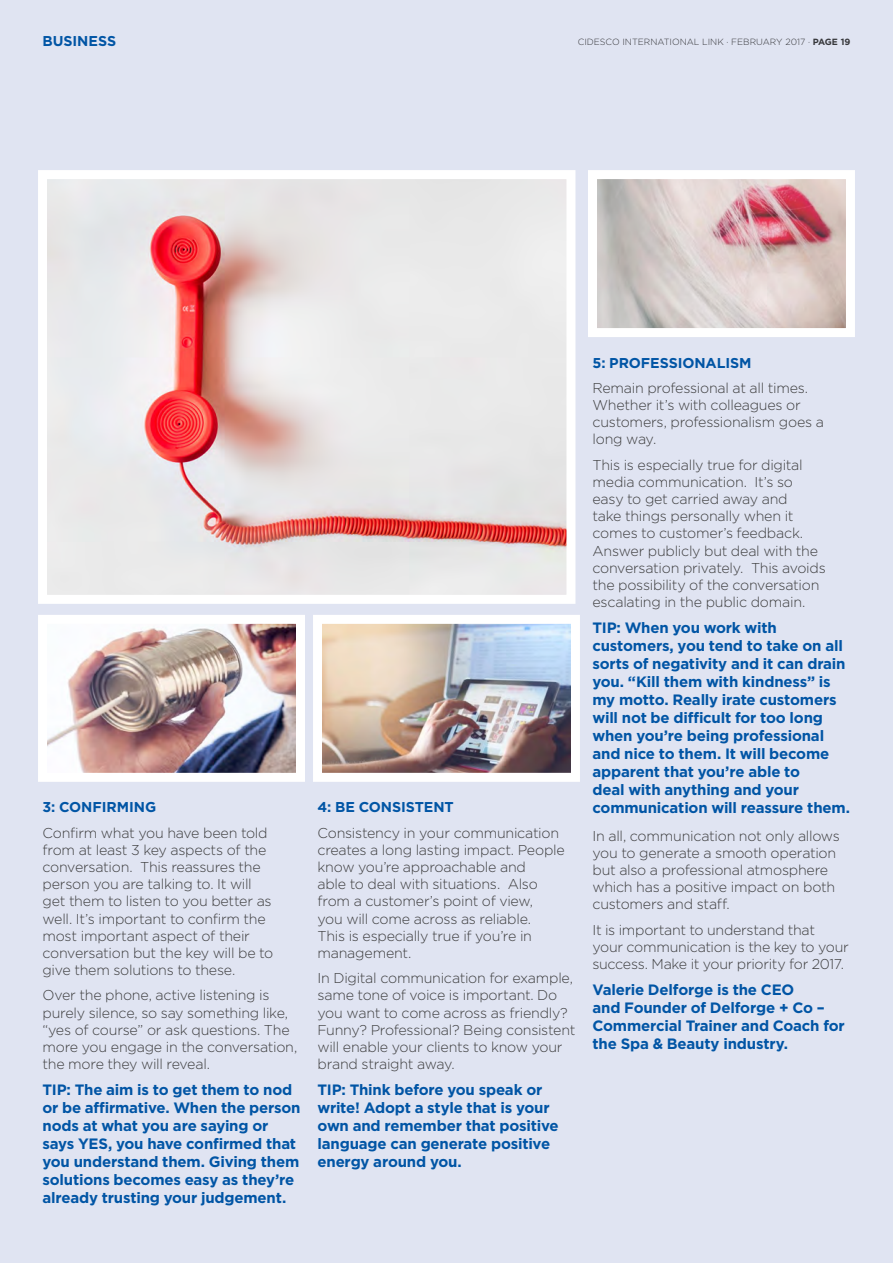
<style>
.page{position:relative;width:893px;height:1263px;background:#e0e4f2}
.page>*{position:absolute;margin:0;border:0;box-sizing:border-box;transform-origin:0 0}
.t1{font:700 15px/18px "Gotham";letter-spacing:-.015em;color:#0155a5}
.t2{font:300 14.25px/17.1px "Gotham";letter-spacing:-.02em;color:#3e3e3f}
.t3{font:700 14.25px "Gotham";letter-spacing:-.005em;color:#0155a5}
.t4{font:300 9px "Gotham";color:#3e3e3f}
.s1{font-weight:700}
</style>
<div class="page">
<img style="left:48px;top:625px;width:247px;height:147px">
<div style="left:38px;top:615px;width:267px;height:167px;border:9px solid #fff"></div>
<img style="left:48px;top:180px;width:517px;height:414px">
<div style="left:38px;top:170px;width:537px;height:434px;border:9px solid #fff"></div>
<img style="left:323px;top:625px;width:247px;height:147px">
<div style="left:313px;top:615px;width:267px;height:167px;border:9px solid #fff"></div>
<img style="left:598px;top:180px;width:247px;height:147px">
<div style="left:588px;top:170px;width:267px;height:167px;border:9px solid #fff"></div>
<p class="t3" style="left:43px;top:33px;width:10px">business</p>
<p class="t4" style="left:578px;top:37px;width:274px">CIDESCO INTERNATIONAL LINK · FEBRUARY 2017 · <span class="s1">PAGE 19</span></p>
<p class="t3" style="left:43px;top:799px;width:30px">3: Confir</p>
<p class="t3" style="left:117px;top:799px;width:15px">ming</p>
<p class="t2" style="left:43px;top:824px;width:232px">Confirm what you have been told from at least 3 key aspects of the conversation. This reassures the person you are talking to. It will get them to listen to you better as well. It’s important to confirm the most important aspect of their conversation but the key will be to give them solutions to these.</p>
<p class="t2" style="left:43px;top:987px;width:256px">Over the phone, active listening is purely silence, so say something like, “yes of course” or ask questions. The more you engage in the conversation, the more they will reveal.</p>
<p class="t1" style="left:43px;top:1080px;width:259px">TIP: The aim is to get them to nod or be affirmative. When the person nods at what you are saying or says YES, you have confirmed that you understand them. Giving them solutions becomes easy as they’re already trusting your judgement.</p>
<p class="t3" style="left:317px;top:799px;width:52px">4: Be consistent</p>
<p class="t2" style="left:317px;top:824px;width:249px">Consistency in your communication creates a long lasting impact. People know you’re approachable and<br>able to deal with situations. Also from a customer’s point of view,<br>you will come across as reliable.<br>This is especially true if you’re in management.</p>
<p class="t2" style="left:317px;top:969px;width:259px">In Digital communication for example, same tone of voice is important. Do you want to come across as friendly?<br>Funny? Professional? Being consistent will enable your clients to know your brand straight away.</p>
<p class="t1" style="left:317px;top:1080px;width:243px">TIP: Think before you speak or write! Adopt a style that is your own and remember that positive language can generate positive energy around you.</p>
<p class="t3" style="left:592px;top:354px;width:29px">5: Professional</p>
<p class="t3" style="left:725px;top:354px;width:25px">ISM</p>
<p class="t2" style="left:592px;top:379px;width:233px">Remain professional at all times.<br>Whether it’s with colleagues or customers, professionalism goes a long way.</p>
<p class="t2" style="left:592px;top:456px;width:235px">This is especially true for digital media communication. It’s so easy to get carried away and<br>take things personally when it comes to customer’s feedback.<br>Answer publicly but deal with the conversation privately. This avoids the possibility of the conversation escalating in the public domain.</p>
<p class="t1" style="left:592px;top:619px;width:259px">TIP: When you work with customers, you tend to take on all sorts of negativity and it can drain you. “Kill them with kindness” is my motto. Really irate customers will not be difficult for too long when you’re being professional and nice to them. It will become apparent that you’re able to<br>deal with anything and your communication will reassure them.</p>
<p class="t2" style="left:592px;top:827px;width:249px">In all, communication not only allows you to generate a smooth operation but also a professional atmosphere which has a positive impact on both customers and staff.</p>
<p class="t2" style="left:592px;top:921px;width:258px">It is important to understand that your communication is the key to your success. Make it your priority for 2017.</p>
<p class="t1" style="left:592px;top:981px;width:254px">Valerie Delforge is the CEO<br>and Founder of Delforge + Co –<br>Commercial Trainer and Coach for the Spa &amp; Beauty industry.</p>
</div>
